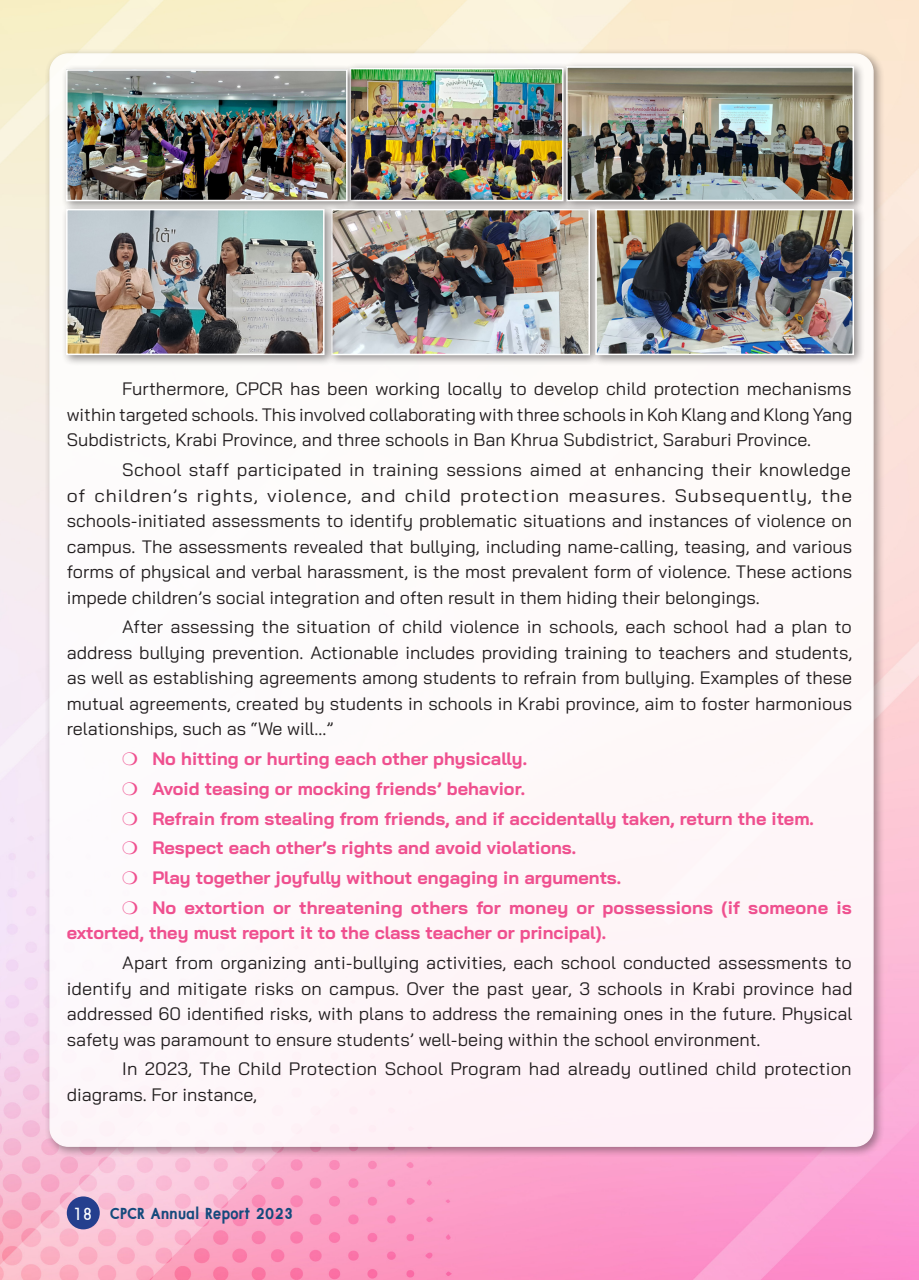
<style>
.page{position:relative;width:919px;height:1280px;background:#fff}
.page>*{position:absolute;margin:0;border:0;box-sizing:border-box;transform-origin:0 0}
.t1{font:700 21px "DB Brand Voice X";letter-spacing:.02em;color:#144a7c}
.t2{font:18px/25.5px "Bai Jamjuree";color:#231f20;text-align:justify}
.t3{font:700 18px/25.5px "Bai Jamjuree";color:#ef508f}
.s1{font-weight:400;font-size:23.1px;color:#fff}
</style>
<div class="page">
<img style="left:0;top:0;width:918px;height:1280px">
<div style="left:44px;top:48px;width:840px;height:1110px;background:#231f20;opacity:.5"></div>
<div style="left:50px;top:54px;width:822px;height:1092px;background:#fff;border-radius:18px"></div>
<div style="left:344px;top:63px;width:230px;height:149px;background:#231f20;opacity:.5"></div>
<img style="left:358px;top:71px;width:202px;height:127px">
<div style="left:349px;top:68px;width:214px;height:133px;border:2px solid #fff"></div>
<div style="left:61px;top:64px;width:297px;height:148px;background:#231f20;opacity:.5"></div>
<img style="left:69px;top:72px;width:275px;height:126px">
<div style="left:66px;top:69px;width:281px;height:132px;border:2px solid #fff"></div>
<div style="left:326px;top:204px;width:275px;height:162px;background:#231f20;opacity:.5"></div>
<img style="left:336px;top:212px;width:251px;height:140px">
<div style="left:331px;top:209px;width:259px;height:146px;border:2px solid #fff"></div>
<div style="left:61px;top:204px;width:275px;height:162px;background:#231f20;opacity:.5"></div>
<img style="left:69px;top:212px;width:252px;height:140px">
<div style="left:66px;top:209px;width:258px;height:146px;border:2px solid #fff"></div>
<div style="left:561px;top:61px;width:304px;height:151px;background:#231f20;opacity:.5"></div>
<img style="left:569px;top:69px;width:282px;height:129px">
<div style="left:566px;top:66px;width:288px;height:135px;border:2px solid #fff"></div>
<div style="left:590px;top:204px;width:275px;height:162px;background:#231f20;opacity:.5"></div>
<img style="left:598px;top:212px;width:253px;height:140px">
<div style="left:595px;top:209px;width:259px;height:146px;border:2px solid #fff"></div>
<div style="left:67px;top:1196px;width:33px;height:33px;background:#253f8e;border-radius:50%"></div>
<p class="t2" style="left:67px;top:376px;width:787px;text-indent:55px">Furthermore, CPCR has been working locally to develop child protection mechanisms within targeted schools. This involved collaborating with three schools in Koh Klang and Klong Yang Subdistricts, Krabi Province, and three schools in Ban Khrua Subdistrict, Saraburi Province.</p>
<p class="t2" style="left:67px;top:457px;width:786px;text-indent:55px">School staff participated in training sessions aimed at enhancing their knowledge of children’s rights, violence, and child protection measures. Subsequently, the schools-initiated assessments to identify problematic situations and instances of violence on campus. The assessments revealed that bullying, including name-calling, teasing, and various forms of physical and verbal harassment, is the most prevalent form of violence. These actions impede children’s social integration and often result in them hiding their belongings.</p>
<p class="t2" style="left:67px;top:614px;width:786px;text-indent:55px">After assessing the situation of child violence in schools, each school had a plan to address bullying prevention. Actionable includes providing training to teachers and students, as well as establishing agreements among students to refrain from bullying. Examples of these mutual agreements, created by students in schools in Krabi province, aim to foster harmonious relationships, such as “We will...”</p>
<p class="t3" style="left:122px;top:746px;width:406px">❍ No hitting or hurting each other physically.</p>
<p class="t3" style="left:122px;top:776px;width:404px">❍ Avoid teasing or mocking friends’ behavior.</p>
<p class="t3" style="left:122px;top:806px;width:693px">❍ Refrain from stealing from friends, and if accidentally taken, return the item.</p>
<p class="t3" style="left:122px;top:835px;width:455px">❍ Respect each other’s rights and avoid violations.</p>
<p class="t3" style="left:122px;top:865px;width:500px">❍ Play together joyfully without engaging in arguments.</p>
<p class="t3" style="left:67px;top:895px;width:786px;text-indent:55px">❍ No extortion or threatening others for money or possessions (if someone is extorted, they must report it to the class teacher or principal).</p>
<p class="t2" style="left:67px;top:950px;width:787px;text-indent:55px">Apart from organizing anti-bullying activities, each school conducted assessments to identify and mitigate risks on campus. Over the past year, 3 schools in Krabi province had addressed 60 identified risks, with plans to address the remaining ones in the future. Physical safety was paramount to ensure students’ well-being within the school environment.</p>
<p class="t2" style="left:67px;top:1056px;width:786px;text-indent:55px">In 2023, The Child Protection School Program had already outlined child protection diagrams. For instance,</p>
<p class="t1" style="left:73px;top:1201px;width:221px"><span class="s1">18</span> CPCR Annual Report 2023</p>
</div>
